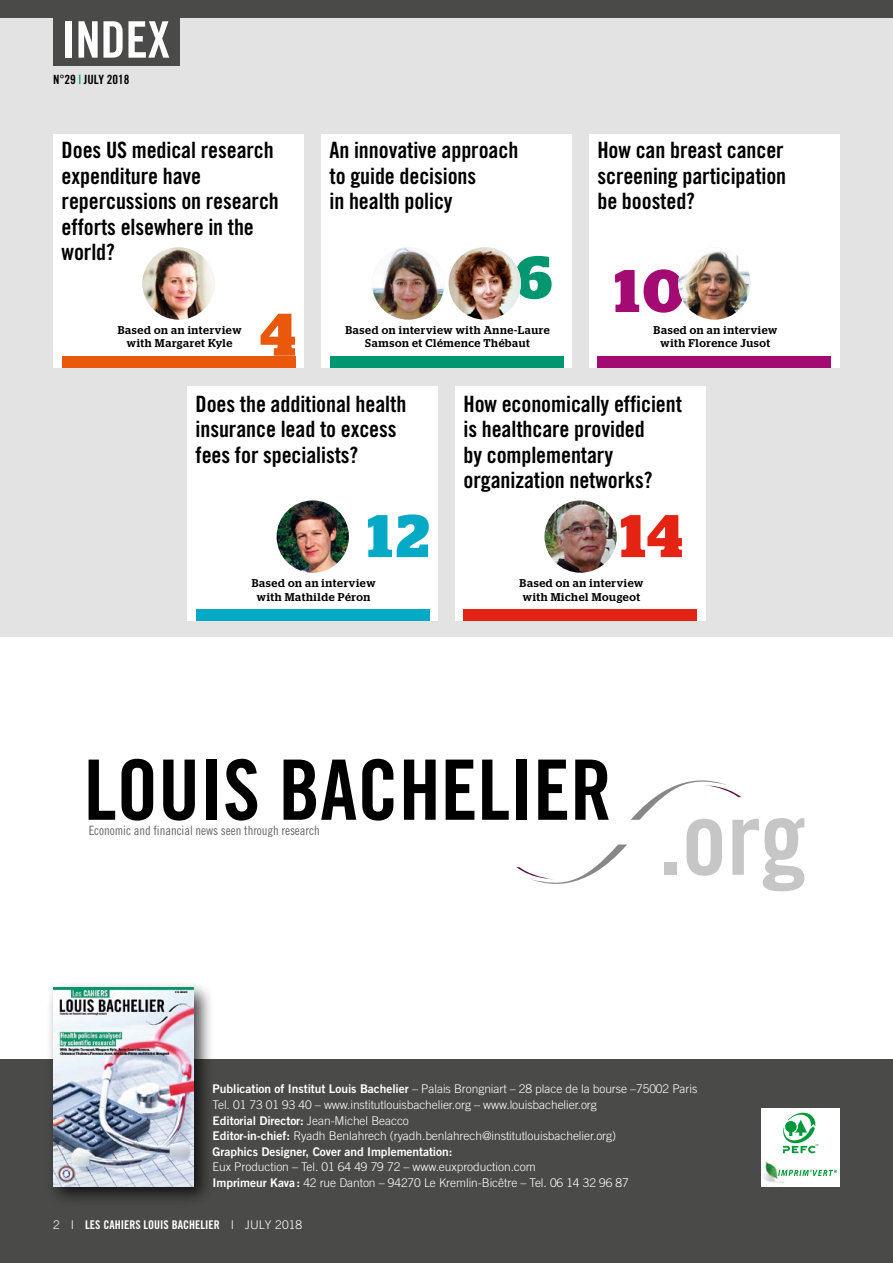
<style>
.page{position:relative;width:893px;height:1263px;background:#fff}
.page>*{position:absolute;margin:0;border:0;box-sizing:border-box;transform-origin:0 0}
.t1{font:700 60px "Stag";color:#a40b72}
.t2{font:700 60px "Stag";color:#03a9c5}
.t3{font:700 60px "Stag";color:#e42313}
.t4{font:700 60px "Stag";color:#ea580c}
.t5{font:700 60px "Stag";color:#009770}
.t6{font:50.4px "Trade Gothic LT Std Bd Cn 20";letter-spacing:-.005em;color:#fff}
.t7{font:22.5px/25.5px "Trade Gothic LT Std Bd Cn 20";letter-spacing:-.005em;color:#000}
.t8{font:12.9px "Trade Gothic LT Std Cn 18";letter-spacing:-.005em;color:#000}
.t9{font:12.75px "Trade Gothic LT Std Bd Cn 20";letter-spacing:-.005em;color:#000}
.t10{font:300 12px/15.6px "Trade Gothic LT Std";letter-spacing:-.005em;color:#fff}
.t11{font:12px "Trade Gothic LT Std Bd 2";letter-spacing:-.005em;color:#fff}
.t12{font:12px "Trade Gothic LT Std Bd Cn 20";color:#fff}
.t13{font:500 11.25px/13.5px "Stag";letter-spacing:.055em;color:#000;text-align:center}
.s1{color:#009770}
.s2{font-family:"Trade Gothic LT Std Bd 2";font-weight:400}
.s3{font-family:"Trade Gothic LT Std";font-weight:300}
</style>
<div class="page">
<div style="left:0;top:14px;width:893px;height:623px;background:#e3e3e3"></div>
<div style="left:0;top:1059px;width:893px;height:204px;background:#4a4a49"></div>
<div style="left:761px;top:1108px;width:79px;height:78px;background:#fff"></div>
<div style="left:0;top:0;width:893px;height:17px;background:#4a4a49"></div>
<div style="left:46px;top:981px;width:168px;height:226px;background:#000;opacity:.75"></div>
<img style="left:53px;top:988px;width:140px;height:198px">
<img style="left:761px;top:1157px;width:24px;height:27px">
<svg style="left:778px;top:1170px;width:59px;height:6px"></svg>
<svg style="left:783px;top:1113px;width:35px;height:40px"></svg>
<div style="left:53px;top:134px;width:251px;height:233px;background:#fff"></div>
<div style="left:321px;top:134px;width:251px;height:233px;background:#fff"></div>
<div style="left:187px;top:387px;width:251px;height:234px;background:#fff"></div>
<div style="left:455px;top:387px;width:251px;height:234px;background:#fff"></div>
<div style="left:589px;top:134px;width:251px;height:233px;background:#fff"></div>
<div style="left:62px;top:356px;width:234px;height:11px;background:#ea580c"></div>
<div style="left:330px;top:356px;width:233px;height:11px;background:#009770"></div>
<div style="left:196px;top:609px;width:233px;height:12px;background:#03a9c5"></div>
<div style="left:463px;top:609px;width:234px;height:12px;background:#e42313"></div>
<div style="left:597px;top:356px;width:234px;height:12px;background:#a40b72"></div>
<svg style="left:89px;top:759px;width:26px;height:61px"></svg>
<svg style="left:122px;top:759px;width:31px;height:62px"></svg>
<svg style="left:163px;top:759px;width:32px;height:62px"></svg>
<div style="left:206px;top:759px;width:11px;height:61px;background:#000"></div>
<svg style="left:225px;top:759px;width:32px;height:62px"></svg>
<svg style="left:284px;top:759px;width:72px;height:61px"></svg>
<svg style="left:362px;top:759px;width:31px;height:62px"></svg>
<svg style="left:404px;top:759px;width:32px;height:61px"></svg>
<svg style="left:446px;top:759px;width:28px;height:61px"></svg>
<svg style="left:482px;top:759px;width:27px;height:61px"></svg>
<svg style="left:516px;top:759px;width:288px;height:132px"></svg>
<div style="left:53px;top:13px;width:126px;height:53px;background:#4a4a49"></div>
<img style="left:142px;top:247px;width:73px;height:73px;border-radius:36px">
<img style="left:372px;top:247px;width:72px;height:73px;border-radius:36px">
<img style="left:678px;top:247px;width:72px;height:73px;border-radius:36px">
<img style="left:277px;top:500px;width:72px;height:73px;border-radius:36px">
<img style="left:544px;top:500px;width:73px;height:73px;border-radius:36px">
<img style="left:449px;top:247px;width:72px;height:73px;border-radius:36px">
<h2 class="t6" style="left:62px;top:9px;width:110px">INDEX</h2>
<p class="t9" style="left:53px;top:72px;width:78px">N°29 <span class="s1">|</span> JULY 2018</p>
<h3 class="t7" style="left:62px;top:138px;width:219px">Does US medical research expenditure have repercussions on research efforts elsewhere in the world?</h3>
<h3 class="t7" style="left:330px;top:138px;width:190px">An innovative approach to guide decisions<br>in health policy</h3>
<h1 class="t5" style="left:514px;top:242px;width:39px">6</h1>
<h1 class="t4" style="left:260px;top:300px;width:37px">4</h1>
<p class="t13" style="left:118px;top:323px;width:125px">Based on an interview with Margaret Kyle</p>
<p class="t13" style="left:345px;top:323px;width:206px">Based on interview with Anne-Laure<br>Samson et Clémence Thébaut</p>
<h3 class="t7" style="left:597px;top:138px;width:190px;text-align:justify">How can breast cancer screening participation be boosted?</h3>
<h1 class="t1" style="left:614px;top:256px;width:71px">10</h1>
<p class="t13" style="left:654px;top:323px;width:125px">Based on an interview</p>
<p class="t13" style="left:661px;top:336px;width:111px">with Florence Jusot</p>
<h3 class="t7" style="left:196px;top:391px;width:212px">Does the additional health insurance lead to excess fees for specialists?</h3>
<h3 class="t7" style="left:463px;top:391px;width:220px">How economically efficient is healthcare provided<br>by complementary organization networks?</h3>
<h1 class="t2" style="left:367px;top:501px;width:64px">12</h1>
<h1 class="t3" style="left:620px;top:501px;width:64px">14</h1>
<p class="t13" style="left:252px;top:576px;width:125px">Based on an interview with Mathilde Péron</p>
<p class="t13" style="left:520px;top:576px;width:125px;text-align:left">Based on an interview with Michel Mougeot</p>
<p class="t8" style="left:89px;top:822px;width:233px">Economic and financial news seen through research</p>
<p class="t10" style="left:213px;top:1081px;width:486px"><span class="s2">Publication of Institut Louis Bachelier</span> – Palais Brongniart – 28 place de la bourse –75002 Paris<br>Tel. 01 73 01 93 40 – www.institutlouisbachelier.org – www.louisbachelier.org</p>
<p class="t11" style="left:213px;top:1113px;width:198px">Editorial Director: <span class="s3">Jean-Michel Beacco</span></p>
<p class="t10" style="left:213px;top:1128px;width:405px"><span class="s2">Editor-in-chief:</span> Ryadh Benlahrech (ryadh.benlahrech@institutlouisbachelier.org)</p>
<p class="t11" style="left:213px;top:1144px;width:241px">Graphics Designer, Cover and Implementation:</p>
<p class="t10" style="left:213px;top:1159px;width:418px">Eux Production – Tel. 01 64 49 79 72 – www.euxproduction.com<br><span class="s2">Imprimeur Kava:</span> 42 rue Danton – 94270 Le Kremlin-Bicêtre – Tel. 06 14 32 96 87</p>
<p class="t12" style="left:53px;top:1217px;width:250px"><span class="s3">2 I</span> LES CAHIERS LOUIS BACHELIER <span class="s3">I JULY 2018</span></p>
</div>
